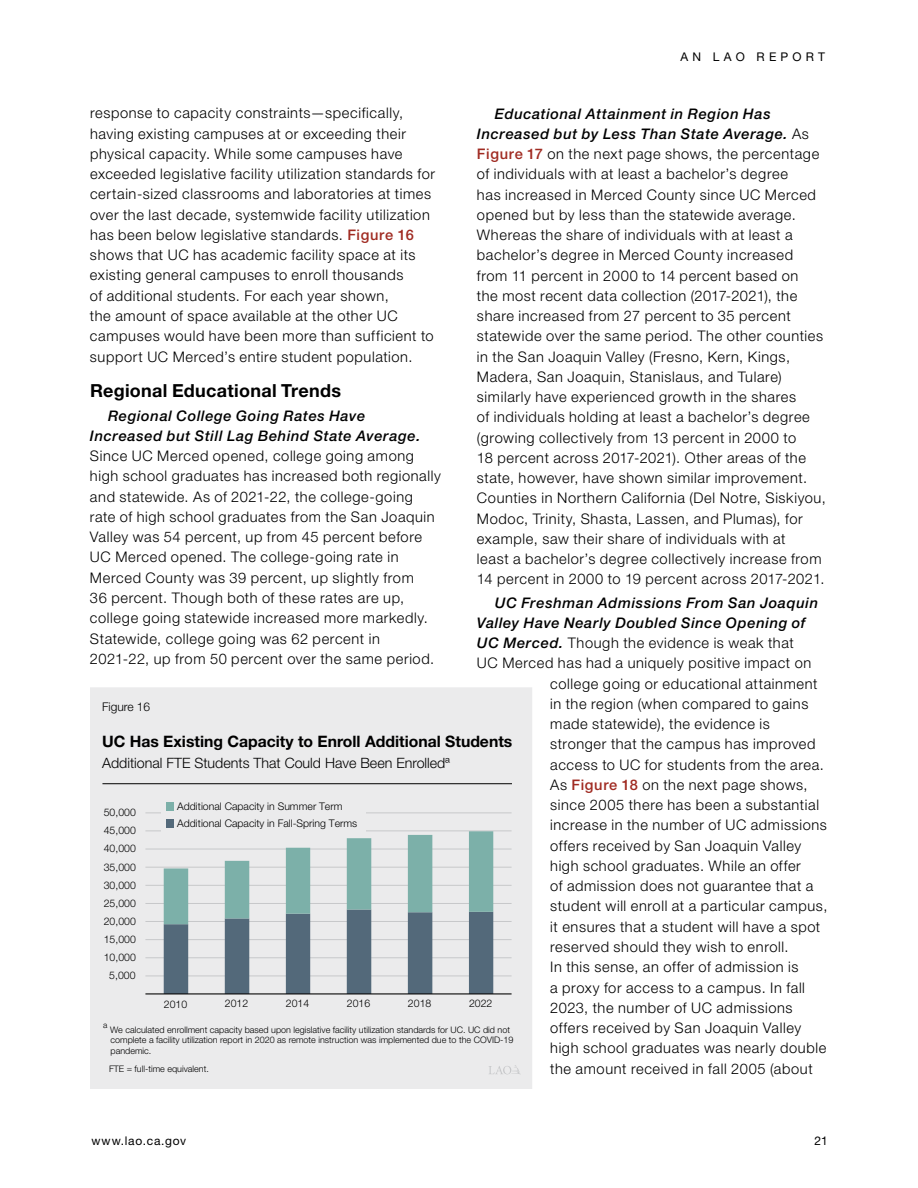
<style>
.page{position:relative;width:918px;height:1188px;background:#fff}
.page>*{position:absolute;margin:0;border:0;box-sizing:border-box;transform-origin:0 0}
.t1{font:700 18px "Helvetica Neue LT Pro";letter-spacing:.015em;color:#000}
.t2{font:700 15.75px "Helvetica Neue LT Pro";color:#000}
.t3{font:300 14.7px/20.2px "Helvetica Neue LT Pro";letter-spacing:.04em;color:#000}
.t4{font:italic 500 14.7px/20.2px "Helvetica Neue LT Pro";letter-spacing:.045em;color:#000}
.t5{font:300 14.25px "Helvetica Neue LT Pro";color:#000}
.t6{font:12px "Helvetica Neue LT Pro";letter-spacing:.065em;color:#000}
.t7{font:12px "Helvetica Neue LT Pro";letter-spacing:.35em;color:#000}
.t8{font:300 12px "Helvetica Neue LT Pro";color:#000}
.t9{font:12px "Helvetica Neue LT Pro";letter-spacing:.21em;color:#000}
.t10{font:300 10.5px "Helvetica Neue LT Pro";color:#000}
.t11{font:300 9px/10.8px "Helvetica Neue LT Pro";color:#000}
.t12{font:300 8.25px "Helvetica Neue LT Pro";color:#000}
.s1{font-weight:500;color:#a02b22}
.s2{font-weight:500;font-style:italic}
</style>
<div class="page">
<div style="left:90px;top:687px;width:442px;height:402px;background:#ebebec"></div>
<svg style="left:488px;top:1065px;width:33px;height:9px"></svg>
<hr style="left:102px;top:783px;width:410px;height:1px;background:#000">
<hr style="left:145px;top:813px;width:367px;height:1px;background:#c7c8ca">
<hr style="left:145px;top:831px;width:367px;height:1px;background:#c7c8ca">
<hr style="left:145px;top:849px;width:367px;height:1px;background:#c7c8ca">
<hr style="left:145px;top:867px;width:367px;height:1px;background:#c7c8ca">
<hr style="left:145px;top:885px;width:367px;height:1px;background:#c7c8ca">
<hr style="left:145px;top:903px;width:367px;height:1px;background:#c7c8ca">
<hr style="left:145px;top:921px;width:367px;height:1px;background:#c7c8ca">
<hr style="left:145px;top:939px;width:367px;height:1px;background:#c7c8ca">
<hr style="left:145px;top:958px;width:367px;height:1px;background:#c7c8ca">
<hr style="left:145px;top:976px;width:367px;height:1px;background:#c7c8ca">
<svg style="left:164px;top:831px;width:329px;height:162px"></svg>
<div style="left:161px;top:807px;width:205px;height:28px;background:#ebebec"></div>
<hr style="left:145px;top:993px;width:367px;height:1px;background:#000">
<div style="left:166px;top:819px;width:8px;height:8px;background:#53697a"></div>
<div style="left:166px;top:803px;width:8px;height:8px;background:#7cb0a9"></div>
<p class="t7" style="left:681px;top:49px;width:146px">AN LAO REPORT</p>
<p class="t3" style="left:90px;top:103px;width:347px">response to capacity constraints—specifically, having existing campuses at or exceeding their physical capacity. While some campuses have exceeded legislative facility utilization standards for certain-sized classrooms and laboratories at times over the last decade, systemwide facility utilization has been below legislative standards. <span class="s1">Figure 16 </span>shows that UC has academic facility space at its existing general campuses to enroll thousands<br>of additional students. For each year shown,<br>the amount of space available at the other UC campuses would have been more than sufficient to support UC Merced’s entire student population.</p>
<p class="t1" style="left:90px;top:380px;width:253px">Regional Educational Trends</p>
<p class="t4" style="left:90px;top:405px;width:332px;text-indent:18px">Regional College Going Rates Have<br>Increased but Still Lag Behind State Average.</p>
<p class="t3" style="left:90px;top:446px;width:352px">Since UC Merced opened, college going among high school graduates has increased both regionally and statewide. As of 2021-22, the college-going rate of high school graduates from the San Joaquin Valley was 54 percent, up from 45 percent before UC Merced opened. The college-going rate in Merced County was 39 percent, up slightly from<br>36 percent. Though both of these rates are up, college going statewide increased more markedly.<br>Statewide, college going was 62 percent in 2021-22, up from 50 percent over the same period.</p>
<p class="t3" style="left:477px;top:103px;width:350px;text-indent:18px"><span class="s2">Educational Attainment in Region Has Increased but by Less Than State Average.</span> As <span class="s1">Figure 17</span> on the next page shows, the percentage of individuals with at least a bachelor’s degree<br>has increased in Merced County since UC Merced opened but by less than the statewide average.<br>Whereas the share of individuals with at least a bachelor’s degree in Merced County increased from 11 percent in 2000 to 14 percent based on<br>the most recent data collection (2017-2021), the share increased from 27 percent to 35 percent statewide over the same period. The other counties in the San Joaquin Valley (Fresno, Kern, Kings, Madera, San Joaquin, Stanislaus, and Tulare) similarly have experienced growth in the shares<br>of individuals holding at least a bachelor’s degree (growing collectively from 13 percent in 2000 to<br>18 percent across 2017-2021). Other areas of the state, however, have shown similar improvement.<br>Counties in Northern California (Del Notre, Siskiyou, Modoc, Trinity, Shasta, Lassen, and Plumas), for example, saw their share of individuals with at<br>least a bachelor’s degree collectively increase from 14 percent in 2000 to 19 percent across 2017-2021.</p>
<p class="t4" style="left:495px;top:592px;width:325px">UC Freshman Admissions From San Joaquin</p>
<p class="t4" style="left:477px;top:612px;width:330px">Valley Have Nearly Doubled Since Opening of</p>
<p class="t3" style="left:477px;top:632px;width:318px"><span class="s2">UC Merced.</span> Though the evidence is weak that</p>
<p class="t3" style="left:477px;top:653px;width:336px">UC Merced has had a uniquely positive impact on</p>
<p class="t3" style="left:550px;top:673px;width:269px">college going or educational attainment</p>
<p class="t3" style="left:550px;top:693px;width:260px">in the region (when compared to gains</p>
<p class="t3" style="left:550px;top:714px;width:221px">made statewide), the evidence is</p>
<p class="t3" style="left:550px;top:734px;width:267px">stronger that the campus has improved</p>
<p class="t3" style="left:550px;top:754px;width:275px">access to UC for students from the area.</p>
<p class="t3" style="left:550px;top:774px;width:259px">As <span class="s1">Figure 18</span> on the next page shows,</p>
<p class="t3" style="left:550px;top:795px;width:270px">since 2005 there has been a substantial</p>
<p class="t3" style="left:550px;top:815px;width:278px">increase in the number of UC admissions</p>
<p class="t3" style="left:550px;top:835px;width:253px">offers received by San Joaquin Valley</p>
<p class="t3" style="left:550px;top:855px;width:252px">high school graduates. While an offer</p>
<p class="t3" style="left:550px;top:876px;width:265px">of admission does not guarantee that a</p>
<p class="t3" style="left:550px;top:896px;width:279px">student will enroll at a particular campus,</p>
<p class="t3" style="left:550px;top:916px;width:272px">it ensures that a student will have a spot</p>
<p class="t3" style="left:550px;top:936px;width:240px">reserved should they wish to enroll.</p>
<p class="t3" style="left:550px;top:957px;width:250px">In this sense, an offer of admission is</p>
<p class="t3" style="left:550px;top:977px;width:256px">a proxy for access to a campus. In fall</p>
<p class="t3" style="left:550px;top:997px;width:244px">2023, the number of UC admissions</p>
<p class="t3" style="left:550px;top:1017px;width:253px">offers received by San Joaquin Valley</p>
<p class="t3" style="left:550px;top:1038px;width:278px">high school graduates was nearly double</p>
<p class="t3" style="left:550px;top:1058px;width:264px">the amount received in fall 2005 (about</p>
<p class="t8" style="left:102px;top:699px;width:50px">Figure 16</p>
<p class="t2" style="left:102px;top:731px;width:412px">UC Has Existing Capacity to Enroll Additional Students</p>
<p class="t5" style="left:102px;top:755px;width:349px">Additional FTE Students That Could Have Been Enrolledª</p>
<p class="t10" style="left:177px;top:800px;width:167px">Additional Capacity in Summer Term</p>
<p class="t10" style="left:104px;top:806px;width:34px">50,000</p>
<p class="t10" style="left:177px;top:816px;width:181px">Additional Capacity in Fall-Spring Terms</p>
<p class="t10" style="left:104px;top:824px;width:34px">45,000</p>
<p class="t10" style="left:104px;top:842px;width:34px">40,000</p>
<p class="t10" style="left:104px;top:860px;width:34px">35,000</p>
<p class="t10" style="left:104px;top:879px;width:34px">30,000</p>
<p class="t10" style="left:104px;top:897px;width:34px">25,000</p>
<p class="t10" style="left:104px;top:915px;width:34px">20,000</p>
<p class="t10" style="left:104px;top:933px;width:34px">15,000</p>
<p class="t10" style="left:104px;top:951px;width:34px">10,000</p>
<p class="t10" style="left:109px;top:969px;width:28px">5,000</p>
<p class="t10" style="left:164px;top:998px;width:25px">2010</p>
<p class="t10" style="left:225px;top:997px;width:25px">2012</p>
<p class="t10" style="left:286px;top:997px;width:25px">2014</p>
<p class="t10" style="left:347px;top:997px;width:25px">2016</p>
<p class="t10" style="left:408px;top:997px;width:25px">2018</p>
<p class="t10" style="left:469px;top:997px;width:25px">2022</p>
<p class="t12" style="left:103px;top:1020px;width:6px">a</p>
<p class="t11" style="left:110px;top:1024px;width:405px">We calculated enrollment capacity based upon legislative facility utilization standards for UC. UC did not complete a facility utilization report in 2020 as remote instruction was implemented due to the COVID-19 pandemic.</p>
<p class="t11" style="left:109px;top:1063px;width:101px">FTE = full-time equivalent.</p>
<p class="t6" style="left:92px;top:1133px;width:96px">www.lao.ca.gov</p>
<p class="t9" style="left:815px;top:1134px;width:15px">21</p>
</div>
